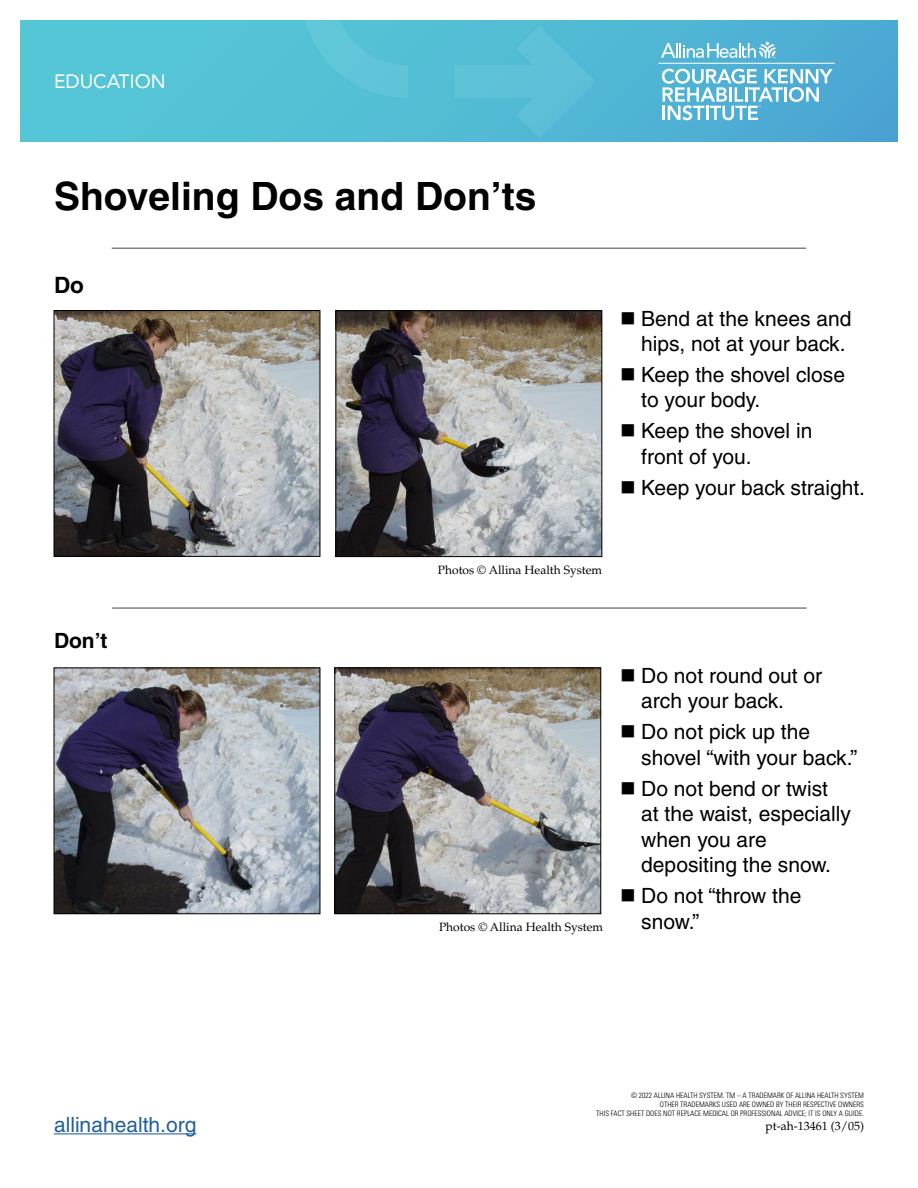
<style>
.page{position:relative;width:918px;height:1188px;background:#fff}
.page>*{position:absolute;margin:0;border:0;box-sizing:border-box;transform-origin:0 0}
.t1{font:700 39px "Helvetica LT Pro";color:#000}
.t2{font:700 22.5px "Helvetica LT Pro";color:#000}
.t3{font:21px/25.5px "Helvetica LT Pro";color:#000}
.t4{font:21px "Helvetica LT Pro";color:#215e9e}
.t5{font:700 21px "Helvetica LT Pro";color:#000}
.t6{font:19.2px "Avenir LT Std";color:#fff}
.t7{font:12px "Palatino LT Pro";color:#000}
.t8{font:300 condensed 7.5px/9px "Univers LT Pro";color:#000;text-align:right}
</style>
<div class="page">
<div style="left:20px;top:20px;width:878px;height:122px;background:linear-gradient(to right,#56cad6,#4eaad3)"></div>
<svg style="left:454px;top:25px;width:142px;height:113px;background:#57bdd5"></svg>
<svg style="left:301px;top:20px;width:127px;height:78px;background:#58c2d6"></svg>
<hr style="left:112px;top:248px;width:694px;height:1px;background:#808285">
<hr style="left:112px;top:607px;width:695px;height:2px;background:#808285">
<hr style="left:54px;top:1133px;width:142px;height:1px;background:#215e9e">
<svg style="left:661px;top:42px;width:115px;height:16px"></svg>
<hr style="left:659px;top:63px;width:176px;height:1px;background:#fff">
<svg style="left:662px;top:69px;width:171px;height:51px"></svg>
<img style="left:56px;top:312px;width:262px;height:243px">
<div style="left:54px;top:310px;width:266px;height:247px;border:1px solid #000"></div>
<img style="left:338px;top:312px;width:262px;height:243px">
<div style="left:336px;top:310px;width:266px;height:247px;border:1px solid #000"></div>
<img style="left:56px;top:670px;width:262px;height:242px">
<div style="left:54px;top:668px;width:266px;height:246px;border:1px solid #000"></div>
<img style="left:336px;top:670px;width:263px;height:242px">
<div style="left:334px;top:668px;width:267px;height:246px;border:1px solid #000"></div>
<p class="t6" style="left:54px;top:70px;width:113px">EDUCATION</p>
<h1 class="t1" style="left:54px;top:173px;width:484px">Shoveling Dos and Don’ts</h1>
<p class="t2" style="left:54px;top:272px;width:31px">Do</p>
<p class="t5" style="left:54px;top:628px;width:55px">Don’t</p>
<p class="t4" style="left:54px;top:1112px;width:144px">allinahealth.org</p>
<p class="t7" style="left:438px;top:563px;width:166px">Photos © Allina Health System</p>
<p class="t7" style="left:439px;top:920px;width:166px">Photos © Allina Health System</p>
<p class="t3" style="left:641px;top:305px;width:212px">Bend at the knees and hips, not at your back.</p>
<p class="t3" style="left:641px;top:362px;width:205px">Keep the shovel close to your body.</p>
<p class="t3" style="left:641px;top:418px;width:173px">Keep the shovel in front of you.</p>
<p class="t3" style="left:641px;top:475px;width:225px">Keep your back straight.</p>
<p class="t3" style="left:641px;top:663px;width:182px">Do not round out or arch your back.</p>
<p class="t3" style="left:641px;top:719px;width:218px">Do not pick up the shovel “with your back.”</p>
<p class="t3" style="left:641px;top:776px;width:211px">Do not bend or twist<br>at the waist, especially when you are depositing the snow.</p>
<p class="t3" style="left:641px;top:883px;width:162px">Do not “throw the snow.”</p>
<p class="t8" style="left:596px;top:1090px;width:269px">© 2022 ALLINA HEALTH SYSTEM. TM – A TRADEMARK OF ALLINA HEALTH SYSTEM<br>OTHER TRADEMARKS USED ARE OWNED BY THEIR RESPECTIVE OWNERS<br>THIS FACT SHEET DOES NOT REPLACE MEDICAL OR PROFESSIONAL ADVICE; IT IS ONLY A GUIDE.</p>
<p class="t7" style="left:766px;top:1119px;width:100px">pt-ah-13461 (3/05)</p>
</div>
